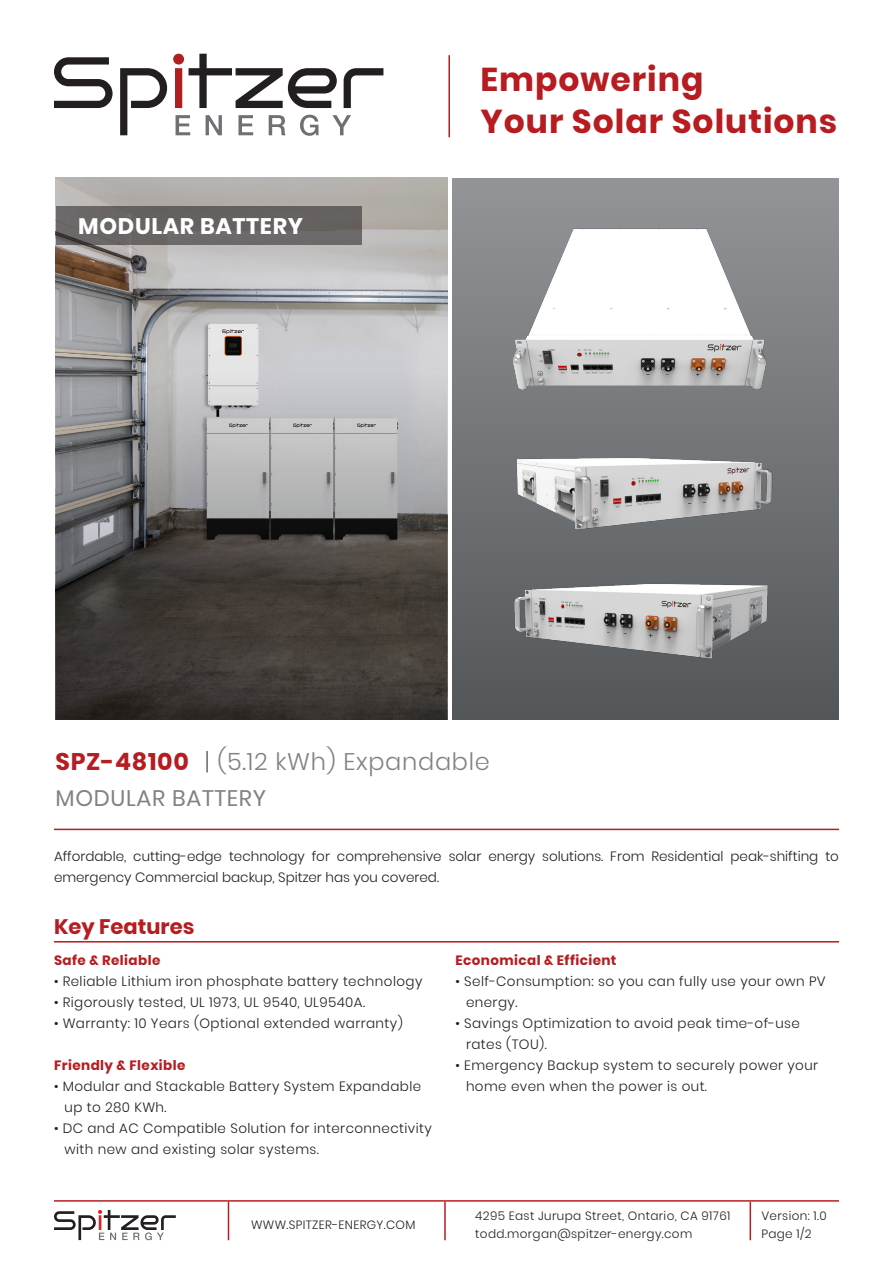
<style>
.page{position:relative;width:893px;height:1263px;background:#fff}
.page>*{position:absolute;margin:0;border:0;box-sizing:border-box;transform-origin:0 0}
.t1{font:700 33px "Poppins";letter-spacing:.03em;color:#b61c20}
.t2{font:300 24px "Poppins";letter-spacing:.03em;color:#808285}
.t3{font:22.5px "Poppins";letter-spacing:.03em;color:#808285}
.t4{font:700 22.5px "Poppins";letter-spacing:.03em;color:#fff}
.t5{font:700 21px "Poppins";color:#b61c20}
.t6{font:300 13.5px/21px "Poppins";letter-spacing:.03em;color:#231f20}
.t7{font:300 13.5px/21px "Poppins";color:#231f20}
.t8{font:700 13.5px "Poppins";letter-spacing:.03em;color:#b61c20}
.t9{font:300 12px "Poppins";letter-spacing:.03em;color:#231f20}
.s1{font-weight:700;color:#b61c20}
.s2{color:#6c6d70}
</style>
<div class="page">
<img style="left:56px;top:178px;width:392px;height:541px">
<div style="left:453px;top:178px;width:386px;height:541px;background:linear-gradient(to bottom,#929497,#535659)"></div>
<svg style="left:55px;top:375px;width:391px;height:344px;background:#6b6867"></svg>
<hr style="left:54px;top:941px;width:785px;height:1px;background:#b61c20">
<hr style="left:54px;top:829px;width:785px;height:1px;background:#b61c20">
<div style="left:56px;top:206px;width:306px;height:39px;background:#686462"></div>
<img style="left:508px;top:577px;width:266px;height:88px">
<img style="left:511px;top:449px;width:266px;height:89px">
<img style="left:508px;top:225px;width:266px;height:170px">
<svg style="left:54px;top:57px;width:59px;height:51px"></svg>
<svg style="left:120px;top:68px;width:47px;height:67px"></svg>
<svg style="left:173px;top:54px;width:164px;height:54px"></svg>
<svg style="left:344px;top:68px;width:39px;height:40px"></svg>
<svg style="left:176px;top:115px;width:14px;height:20px"></svg>
<svg style="left:206px;top:115px;width:16px;height:20px"></svg>
<svg style="left:238px;top:115px;width:15px;height:20px"></svg>
<svg style="left:269px;top:115px;width:17px;height:20px"></svg>
<svg style="left:300px;top:115px;width:18px;height:21px"></svg>
<svg style="left:332px;top:115px;width:19px;height:20px"></svg>
<hr style="left:448px;top:55px;width:2px;height:82px;background:#b61c20">
<hr style="left:54px;top:1200px;width:785px;height:2px;background:#b61c20">
<svg style="left:54px;top:1210px;width:122px;height:30px"></svg>
<hr style="left:444px;top:1202px;width:2px;height:38px;background:#b61c20">
<hr style="left:228px;top:1202px;width:1px;height:38px;background:#b61c20">
<hr style="left:750px;top:1202px;width:1px;height:38px;background:#b61c20">
<p class="t4" style="left:78px;top:213px;width:226px">MODULAR BATTERY</p>
<p class="t1" style="left:480px;top:60px;width:224px">Empowering</p>
<p class="t1" style="left:480px;top:102px;width:358px">Your Solar Solutions</p>
<p class="t2" style="left:56px;top:748px;width:436px"><span class="s1">SPZ-48100</span> <span class="s2">|</span> (5.12 kWh) Expandable</p>
<p class="t3" style="left:56px;top:785px;width:212px">MODULAR BATTERY</p>
<p class="t7" style="left:54px;top:846px;width:786px">Affordable, cutting-edge technology for comprehensive solar energy solutions. From Residential peak-shifting to emergency Commercial backup, Spitzer has you covered.</p>
<p class="t5" style="left:54px;top:915px;width:142px">Key Features</p>
<p class="t8" style="left:54px;top:952px;width:108px">Safe &amp; Reliable</p>
<p class="t6" style="left:54px;top:971px;width:370px">• Reliable Lithium iron phosphate battery technology</p>
<p class="t6" style="left:54px;top:992px;width:313px">• Rigorously tested, UL 1973, UL 9540, UL9540A.</p>
<p class="t6" style="left:54px;top:1013px;width:350px">• Warranty: 10 Years (Optional extended warranty)</p>
<p class="t8" style="left:54px;top:1057px;width:133px">Friendly &amp; Flexible</p>
<p class="t6" style="left:64px;top:1076px;width:358px;text-indent:-10px">• Modular and Stackable Battery System Expandable up to 280 KWh.</p>
<p class="t6" style="left:64px;top:1118px;width:369px;text-indent:-10px">• DC and AC Compatible Solution for interconnectivity with new and existing solar systems.</p>
<p class="t9" style="left:251px;top:1218px;width:166px">WWW.SPITZER-ENERGY.COM</p>
<p class="t8" style="left:455px;top:952px;width:163px">Economical &amp; Efficient</p>
<p class="t6" style="left:466px;top:971px;width:361px;text-indent:-10px">• Self-Consumption: so you can fully use your own PV energy.</p>
<p class="t6" style="left:466px;top:1013px;width:335px;text-indent:-10px">• Savings Optimization to avoid peak time-of-use rates (TOU).</p>
<p class="t6" style="left:466px;top:1055px;width:354px;text-indent:-10px">• Emergency Backup system to securely power your home even when the power is out.</p>
<p class="t9" style="left:475px;top:1209px;width:257px">4295 East Jurupa Street, Ontario, CA 91761</p>
<p class="t9" style="left:475px;top:1227px;width:219px">todd.morgan@spitzer-energy.com</p>
<p class="t9" style="left:761px;top:1209px;width:67px">Version: 1.0</p>
<p class="t9" style="left:761px;top:1227px;width:52px">Page 1/2</p>
</div>
